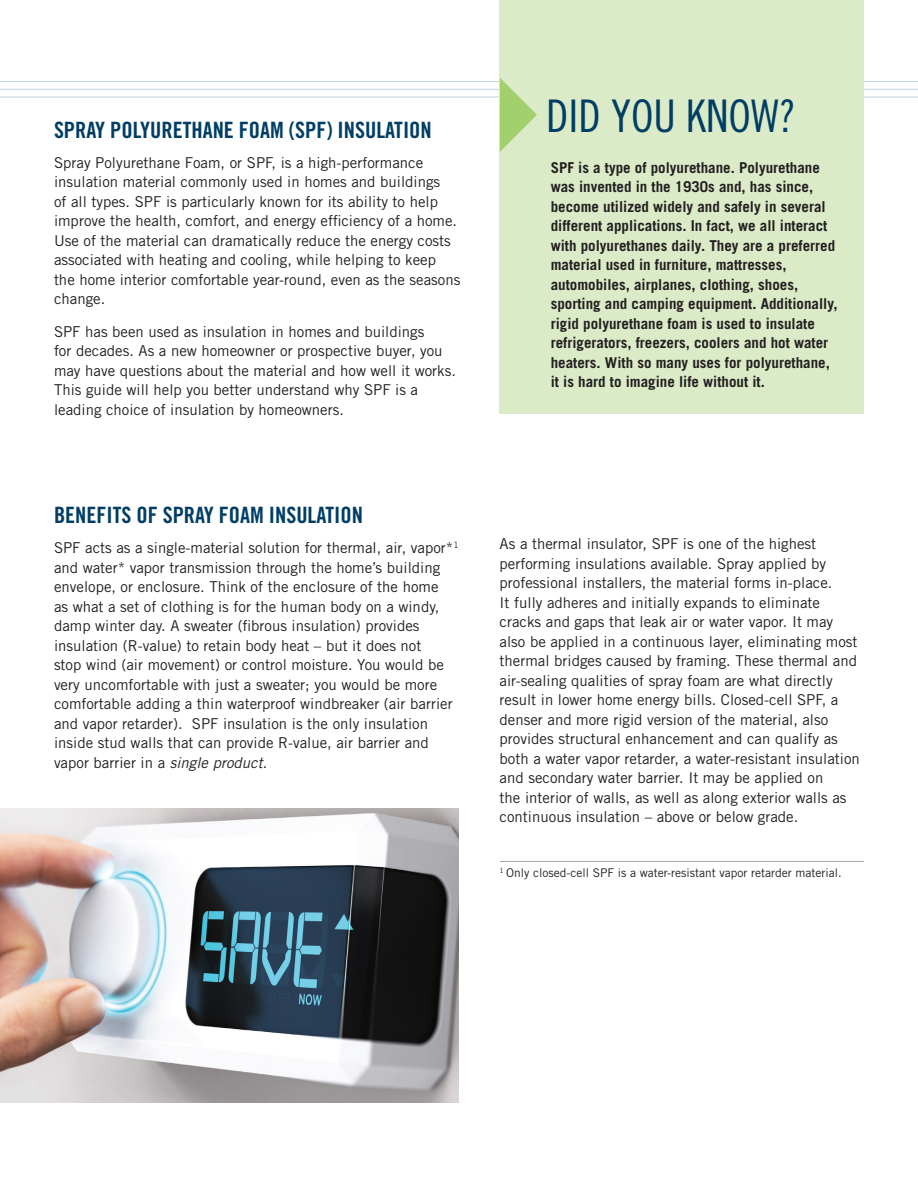
<style>
.page{position:relative;width:918px;height:1188px;background:#fff}
.page>*{position:absolute;margin:0;border:0;box-sizing:border-box;transform-origin:0 0}
.t1{font:45px "Trade Gothic Cond Eighteen";color:#003e65}
.t2{font:22.5px "Trade Gothic LT Std Bd Cn 20";color:#003e65}
.t3{font:15px/19.5px "Trade Gothic";color:#231f20}
.t4{font:700 15px/19.5px "Trade Gothic";color:#231f20}
.t5{font:12px "Trade Gothic";color:#231f20}
.s1{font-style:italic}
</style>
<div class="page">
<hr style="left:0;top:81px;width:918px;height:1px;background:#c2d2e1">
<hr style="left:0;top:89px;width:918px;height:1px;background:#c2d2e1">
<hr style="left:0;top:97px;width:918px;height:1px;background:#c2d2e1">
<hr style="left:500px;top:861px;width:364px;height:1px;background:#a8a9ad">
<div style="left:500px;top:0;width:364px;height:414px;background:#dbebc8"></div>
<svg style="left:500px;top:78px;width:37px;height:74px"></svg>
<img style="left:0;top:808px;width:459px;height:295px">
<h2 class="t2" style="left:54px;top:116px;width:379px">SPRAY POLYURETHANE FOAM (SPF) INSULATION</h2>
<p class="t3" style="left:54px;top:153px;width:408px">Spray Polyurethane Foam, or SPF, is a high-performance insulation material commonly used in homes and buildings<br>of all types. SPF is particularly known for its ability to help improve the health, comfort, and energy efficiency of a home.<br>Use of the material can dramatically reduce the energy costs associated with heating and cooling, while helping to keep the home interior comfortable year-round, even as the seasons change.</p>
<p class="t3" style="left:54px;top:322px;width:404px">SPF has been used as insulation in homes and buildings<br>for decades. As a new homeowner or prospective buyer, you may have questions about the material and how well it works.<br>This guide will help you better understand why SPF is a leading choice of insulation by homeowners.</p>
<h2 class="t2" style="left:54px;top:501px;width:311px">BENEFITS OF SPRAY FOAM INSULATION</h2>
<p class="t3" style="left:54px;top:538px;width:406px">SPF acts as a single-material solution for thermal, air, vapor*<sup>1 </sup>and water* vapor transmission through the home’s building envelope, or enclosure. Think of the enclosure of the home<br>as what a set of clothing is for the human body on a windy, damp winter day. A sweater (fibrous insulation) provides insulation (R-value) to retain body heat – but it does not<br>stop wind (air movement) or control moisture. You would be very uncomfortable with just a sweater; you would be more comfortable adding a thin waterproof windbreaker (air barrier and vapor retarder). SPF insulation is the only insulation inside stud walls that can provide R-value, air barrier and<br>va p o r b a r r i e r i n a <span class="s1">single product</span>.</p>
<h1 class="t1" style="left:546px;top:90px;width:251px">DID YOU KNOW?</h1>
<p class="t4" style="left:551px;top:157px;width:288px">SPF is a type of polyurethane. Polyurethane was invented in the 1930s and, has since, become utilized widely and safely in several different applications. In fact, we all interact with polyurethanes daily. They are a preferred material used in furniture, mattresses, automobiles, airplanes, clothing, shoes, sporting and camping equipment. Additionally, rigid polyurethane foam is used to insulate refrigerators, freezers, coolers and hot water heaters. With so many uses for polyurethane, it is hard to imagine life without it.</p>
<p class="t3" style="left:500px;top:534px;width:362px">As a thermal insulator, SPF is one of the highest performing insulations available. Spray applied by professional installers, the material forms in-place.<br>It fully adheres and initially expands to eliminate cracks and gaps that leak air or water vapor. It may also be applied in a continuous layer, eliminating most thermal bridges caused by framing. These thermal and air-sealing qualities of spray foam are what directly result in lower home energy bills. Closed-cell SPF, a denser and more rigid version of the material, also provides structural enhancement and can qualify as both a water vapor retarder, a water-resistant insulation and secondary water barrier. It may be applied on<br>the interior of walls, as well as along exterior walls as continuous insulation – above or below grade.</p>
<p class="t5" style="left:500px;top:865px;width:344px"><sup>1</sup> Only closed-cell SPF is a water-resistant vapor retarder material.</p>
</div>
